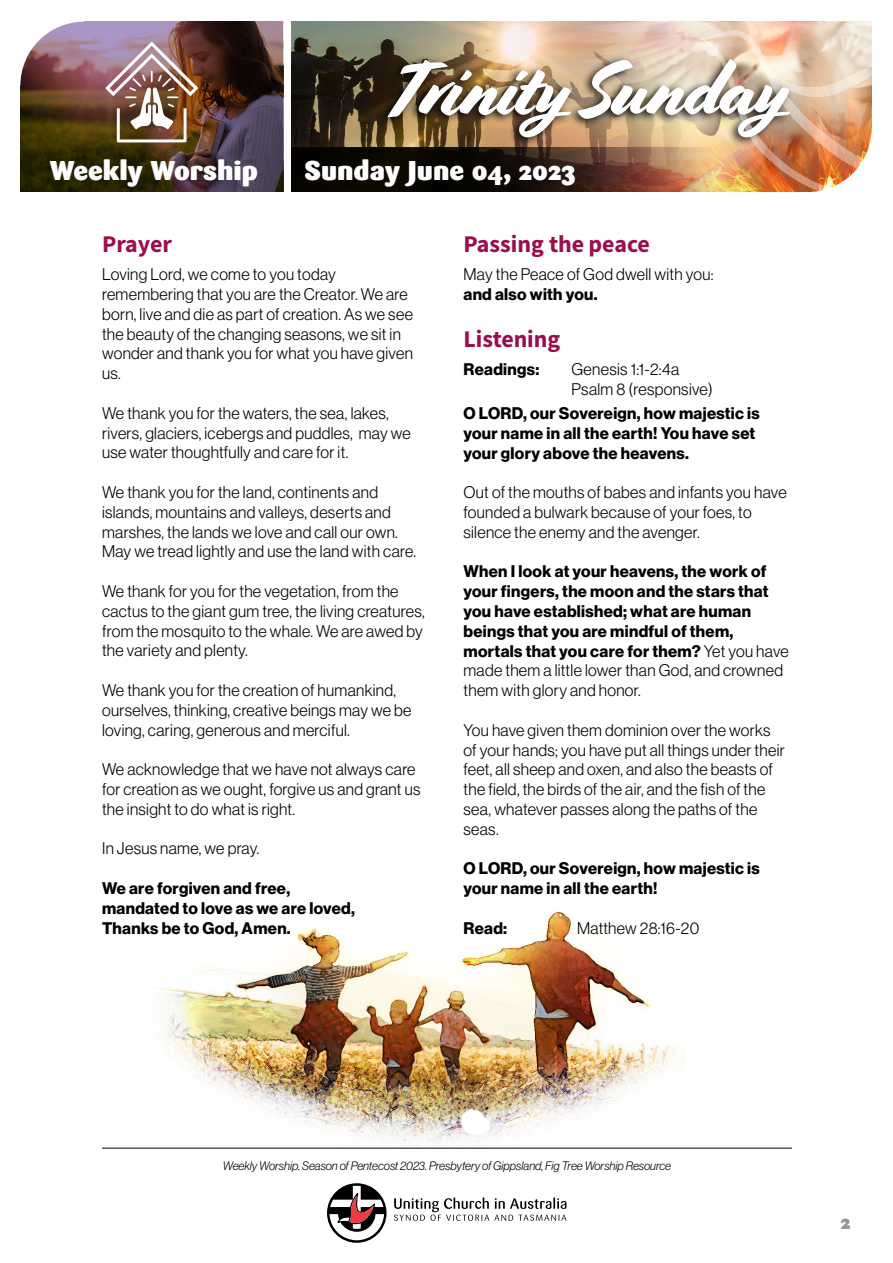
<style>
.page{position:relative;width:893px;height:1263px;background:#fff}
.page>*{position:absolute;margin:0;border:0;box-sizing:border-box;transform-origin:0 0}
.t1{font:76.5px "Cortado";letter-spacing:-.03em;color:#fff}
.t2{font:900 27px "Sari";color:#fff}
.t3{font:24px "Source Sans Variable";color:#9b0e4e}
.t4{font:900 19.5px "Sari";color:#939598}
.t5{font:16.5px/19.8px "N Haas Grotesk DS Pro 45 Lt";letter-spacing:.02em;color:#000}
.t6{font:16.5px/19.8px "N Haas Grotesk DS Pro 75 Bd";letter-spacing:.02em;color:#000}
.t7{font:12px "N Haas Grotesk DS Pro 46 Lt It";color:#000}
.s1{font-family:"N Haas Grotesk DS Pro 45 Lt"}
</style>
<div class="page">
<svg style="left:394px;top:1197px;width:172px;height:24px"></svg>
<svg style="left:327px;top:1183px;width:60px;height:60px"></svg>
<hr style="left:102px;top:1148px;width:690px;height:1px;background:#000">
<img style="left:292px;top:21px;width:407px;height:127px">
<img style="left:20px;top:21px;width:263px;height:171px">
<img style="left:105px;top:42px;width:93px;height:100px">
<svg style="left:20px;top:21px;width:64px;height:64px"></svg>
<svg style="left:292px;top:148px;width:407px;height:44px;background:#342218"></svg>
<div style="left:376px;top:54px;width:417px;height:94px;background:#000;opacity:.91"></div>
<img style="left:699px;top:21px;width:173px;height:171px">
<img style="left:102px;top:911px;width:583px;height:238px">
<svg style="left:462px;top:1109px;width:29px;height:25px"></svg>
<h1 class="t1" style="left:384px;top:44px;width:409px">Trinity Sunday</h1>
<h2 class="t2" style="left:50px;top:154px;width:210px">Weekly Worship</h2>
<h2 class="t2" style="left:304px;top:154px;width:272px">Sunday June 04, 2023</h2>
<h3 class="t3" style="left:102px;top:229px;width:72px">Prayer</h3>
<p class="t5" style="left:102px;top:264px;width:312px">Loving Lord, we come to you today remembering that you are the Creator. We are born, live and die as part of creation. As we see the beauty of the changing seasons, we sit in wonder and thank you for what you have given us.</p>
<p class="t5" style="left:102px;top:403px;width:310px">We thank you for the waters, the sea, lakes, rivers, glaciers, icebergs and puddles, may we use water thoughtfully and care for it.</p>
<p class="t5" style="left:102px;top:482px;width:316px">We thank you for the land, continents and islands, mountains and valleys, deserts and marshes, the lands we love and call our own.<br>May we tread lightly and use the land with care.</p>
<p class="t5" style="left:102px;top:581px;width:324px">We thank for you for the vegetation, from the cactus to the giant gum tree, the living creatures, from the mosquito to the whale. We are awed by the variety and plenty.</p>
<p class="t5" style="left:102px;top:680px;width:311px">We thank you for the creation of humankind, ourselves, thinking, creative beings may we be loving, caring, generous and merciful.</p>
<p class="t5" style="left:102px;top:759px;width:320px">We acknowledge that we have not always care for creation as we ought, forgive us and grant us the insight to do what is right.</p>
<p class="t5" style="left:102px;top:839px;width:159px">In Jesus name, we pray.</p>
<p class="t6" style="left:102px;top:879px;width:255px">We are forgiven and free, mandated to love as we are loved,<br>Thanks be to God, Amen.</p>
<h3 class="t3" style="left:463px;top:229px;width:188px">Passing the peace</h3>
<p class="t5" style="left:463px;top:264px;width:252px">May the Peace of God dwell with you:</p>
<p class="t6" style="left:463px;top:285px;width:136px">and also with you.</p>
<h3 class="t3" style="left:463px;top:324px;width:98px">Listening</h3>
<p class="t6" style="left:463px;top:360px;width:77px">Readings:</p>
<p class="t5" style="left:571px;top:359px;width:143px">Genesis 1:1-2:4a<br>Psalm 8 (responsive)</p>
<p class="t6" style="left:463px;top:403px;width:298px">O LORD, our Sovereign, how majestic is your name in all the earth! You have set your glory above the heavens.</p>
<p class="t5" style="left:463px;top:482px;width:325px">Out of the mouths of babes and infants you have founded a bulwark because of your foes, to silence the enemy and the avenger.</p>
<p class="t6" style="left:463px;top:562px;width:327px">When I look at your heavens, the work of your fingers, the moon and the stars that you have established; what are human beings that you are mindful of them, mortals that you care for them? <span class="s1">Yet you have</span></p>
<p class="t5" style="left:463px;top:661px;width:321px">made them a little lower than God, and crowned them with glory and honor.</p>
<p class="t5" style="left:463px;top:720px;width:323px">You have given them dominion over the works of your hands; you have put all things under their feet, all sheep and oxen, and also the beasts of the field, the birds of the air, and the fish of the sea, whatever passes along the paths of the seas.</p>
<p class="t6" style="left:463px;top:859px;width:298px">O LORD, our Sovereign, how majestic is your name in all the earth!</p>
<p class="t6" style="left:463px;top:918px;width:45px">Read:</p>
<p class="t5" style="left:577px;top:918px;width:124px">Matthew 28:16-20</p>
<p class="t7" style="left:223px;top:1159px;width:450px">Weekly Worship. Season of Pentecost 2023. Presbytery of Gippsland, Fig Tree Worship Resource</p>
<p class="t4" style="left:841px;top:1210px;width:11px">2</p>
</div>
